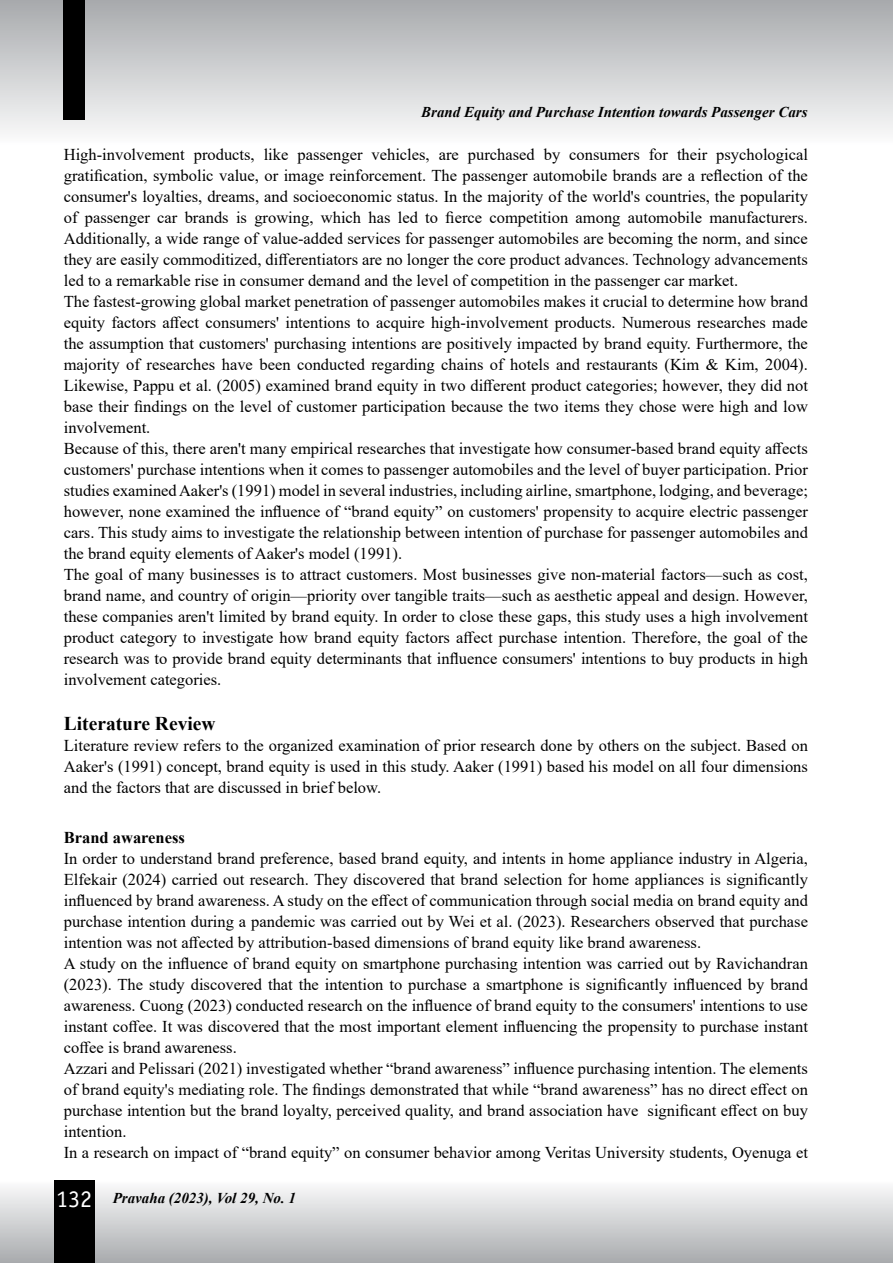
<style>
.page{position:relative;width:893px;height:1263px;background:#fff}
.page>*{position:absolute;margin:0;border:0;box-sizing:border-box;transform-origin:0 0}
.t1{font:700 19.5px "Times New Roman";color:#000}
.t2{font:16.5px/21px "Times New Roman";color:#000}
.t3{font:700 16.5px "Times New Roman";color:#000}
.t4{font:italic 700 15px "Times New Roman";color:#000}
.s1{font-family:"Officina Sans Std";font-weight:400;font-style:normal;font-size:24px;color:#fff}
</style>
<div class="page">
<div style="left:0;top:0;width:893px;height:145px;background:linear-gradient(to bottom,#a7aaac,#fcfcfc)"></div>
<div style="left:0;top:1180px;width:893px;height:83px;background:linear-gradient(to bottom,#fcfcfc,#a8aaad)"></div>
<div style="left:63px;top:0;width:22px;height:120px;background:#000"></div>
<div style="left:54px;top:1180px;width:40px;height:83px;background:#000"></div>
<p class="t4" style="left:421px;top:102px;width:388px">Brand Equity and Purchase Intention towards Passenger Cars</p>
<p class="t2" style="left:64px;top:144px;width:746px">High-involvement products, like passenger vehicles, are purchased by consumers for their psychological gratification, symbolic value, or image reinforcement. The passenger automobile brands are a reflection of the consumer's loyalties, dreams, and socioeconomic status. In the majority of the world's countries, the popularity of passenger car brands is growing, which has led to fierce competition among automobile manufacturers.<br>Additionally, a wide range of value-added services for passenger automobiles are becoming the norm, and since they are easily commoditized, differentiators are no longer the core product advances. Technology advancements led to a remarkable rise in consumer demand and the level of competition in the passenger car market.<br>The fastest-growing global market penetration of passenger automobiles makes it crucial to determine how brand equity factors affect consumers' intentions to acquire high-involvement products. Numerous researches made the assumption that customers' purchasing intentions are positively impacted by brand equity. Furthermore, the majority of researches have been conducted regarding chains of hotels and restaurants (Kim &amp; Kim, 2004).<br>Likewise, Pappu et al. (2005) examined brand equity in two different product categories; however, they did not base their findings on the level of customer participation because the two items they chose were high and low involvement.<br>Because of this, there aren't many empirical researches that investigate how consumer-based brand equity affects customers' purchase intentions when it comes to passenger automobiles and the level of buyer participation. Prior studies examined Aaker's (1991) model in several industries, including airline, smartphone, lodging, and beverage; however, none examined the influence of “brand equity” on customers' propensity to acquire electric passenger cars. This study aims to investigate the relationship between intention of purchase for passenger automobiles and the brand equity elements of Aaker's model (1991).<br>The goal of many businesses is to attract customers. Most businesses give non-material factors—such as cost, brand name, and country of origin—priority over tangible traits—such as aesthetic appeal and design. However, these companies aren't limited by brand equity. In order to close these gaps, this study uses a high involvement product category to investigate how brand equity factors affect purchase intention. Therefore, the goal of the research was to provide brand equity determinants that influence consumers' intentions to buy products in high involvement categories.</p>
<p class="t1" style="left:64px;top:709px;width:153px">Literature Review</p>
<p class="t2" style="left:64px;top:734px;width:746px;text-align:justify">Literature review refers to the organized examination of prior research done by others on the subject. Based on Aaker's (1991) concept, brand equity is used in this study. Aaker (1991) based his model on all four dimensions and the factors that are discussed in brief below.</p>
<p class="t3" style="left:64px;top:826px;width:123px">Brand awareness</p>
<p class="t2" style="left:64px;top:848px;width:746px">In order to understand brand preference, based brand equity, and intents in home appliance industry in Algeria, Elfekair (2024) carried out research. They discovered that brand selection for home appliances is significantly influenced by brand awareness. A study on the effect of communication through social media on brand equity and purchase intention during a pandemic was carried out by Wei et al. (2023). Researchers observed that purchase intention was not affected by attribution-based dimensions of brand equity like brand awareness.<br>A study on the influence of brand equity on smartphone purchasing intention was carried out by Ravichandran (2023). The study discovered that the intention to purchase a smartphone is significantly influenced by brand awareness. Cuong (2023) conducted research on the influence of brand equity to the consumers' intentions to use instant coffee. It was discovered that the most important element influencing the propensity to purchase instant coffee is brand awareness.<br>Azzari and Pelissari (2021) investigated whether “brand awareness” influence purchasing intention. The elements of brand equity's mediating role. The findings demonstrated that while “brand awareness” has no direct effect on purchase intention but the brand loyalty, perceived quality, and brand association have significant effect on buy intention.<br>In a research on impact of “brand equity” on consumer behavior among Veritas University students, Oyenuga et</p>
<p class="t4" style="left:56px;top:1187px;width:242px"><span class="s1">132</span> Pravaha (2023), Vol 29, No. 1</p>
</div>
